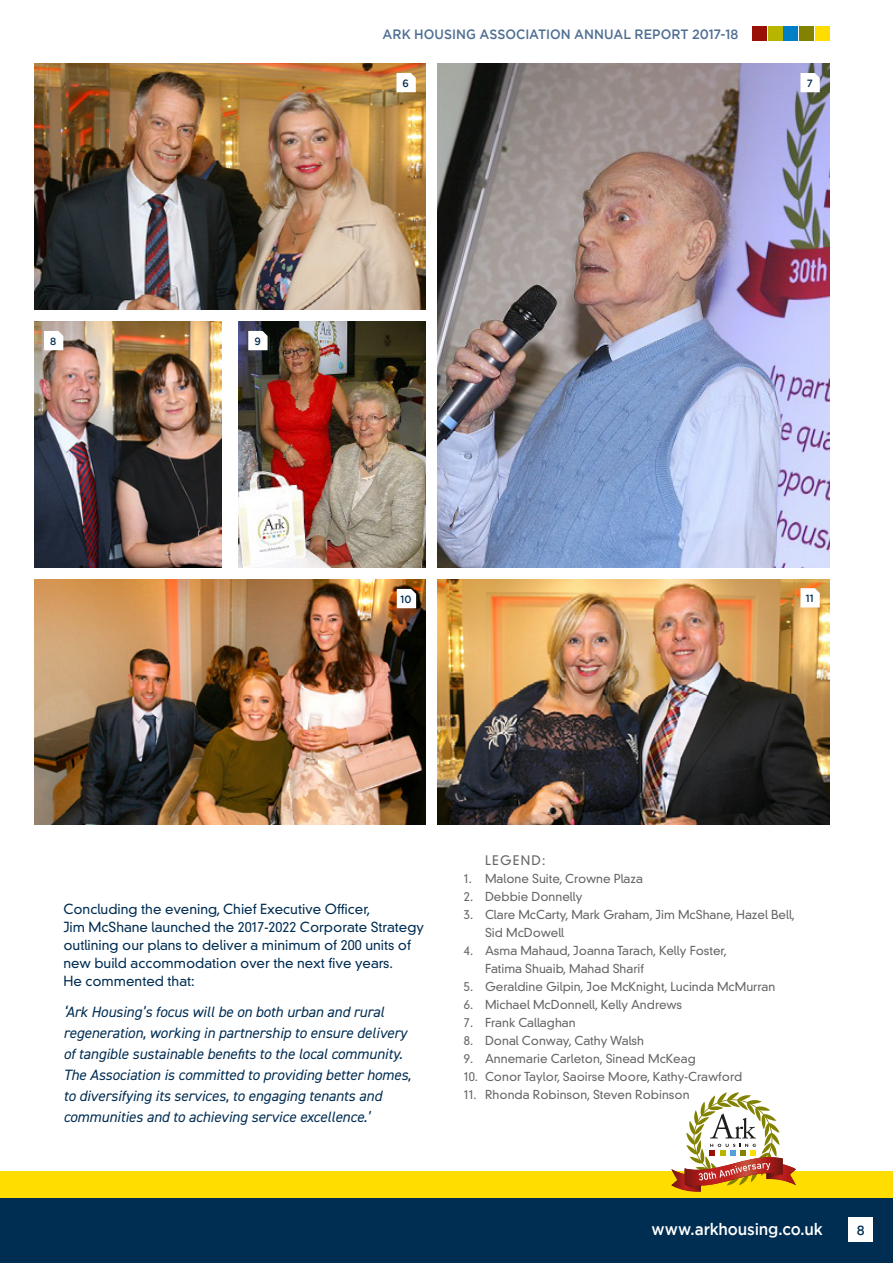
<style>
.page{position:relative;width:893px;height:1263px;background:#fff}
.page>*{position:absolute;margin:0;border:0;box-sizing:border-box;transform-origin:0 0}
.t1{font:500 16.5px "Gotham";letter-spacing:-.01em;color:#fff;scale:.93 1}
.t2{font:italic 15px/21px "DIN2014";letter-spacing:-.005em;color:#002d52}
.t3{font:300 13.5px/18px "DIN Neuzeit Grotesk Std";color:#002d52}
.t4{font:500 13.5px "Gotham";letter-spacing:.005em;color:#4e6e92;scale:.93 1}
.t5{font:500 13.5px "Gotham";color:#002d52;scale:.93 1}
.t6{font:300 12.75px "DIN Neuzeit Grotesk Std";letter-spacing:.1em;color:#646463}
.t7{font:300 12px/18px "DIN Neuzeit Grotesk Std";color:#646463}
.t8{font:500 10.5px "Gotham";color:#002d52;scale:.93 1}
</style>
<div class="page">
<div style="left:0;top:1197px;width:893px;height:66px;background:#002d52"></div>
<div style="left:752px;top:26px;width:14px;height:14px;background:#991006"></div>
<div style="left:768px;top:26px;width:14px;height:14px;background:#b8b500"></div>
<div style="left:784px;top:26px;width:14px;height:14px;background:#007ec6"></div>
<div style="left:799px;top:26px;width:14px;height:14px;background:#828100"></div>
<div style="left:815px;top:26px;width:14px;height:14px;background:#fd0"></div>
<div style="left:849px;top:1217px;width:24px;height:25px;background:#fff"></div>
<img style="left:34px;top:64px;width:391px;height:245px">
<img style="left:438px;top:64px;width:391px;height:503px">
<img style="left:34px;top:322px;width:187px;height:245px">
<img style="left:34px;top:580px;width:391px;height:245px">
<img style="left:438px;top:580px;width:391px;height:245px">
<img style="left:238px;top:322px;width:187px;height:245px">
<svg style="left:396px;top:73px;width:20px;height:19px"></svg>
<svg style="left:800px;top:73px;width:20px;height:19px"></svg>
<svg style="left:800px;top:588px;width:20px;height:19px"></svg>
<svg style="left:397px;top:589px;width:19px;height:19px"></svg>
<svg style="left:248px;top:331px;width:20px;height:19px"></svg>
<svg style="left:44px;top:331px;width:19px;height:19px"></svg>
<div style="left:0;top:1171px;width:893px;height:26px;background:#fd0"></div>
<svg style="left:671px;top:1092px;width:125px;height:100px"></svg>
<p class="t8" style="left:50px;top:335px;width:8px">8</p>
<p class="t8" style="left:254px;top:335px;width:8px">9</p>
<p class="t4" style="left:383px;top:26px;width:384px">ARK HOUSING ASSOCIATION ANNUAL REPORT 2017-18</p>
<p class="t8" style="left:403px;top:77px;width:8px">6</p>
<p class="t8" style="left:807px;top:77px;width:8px">7</p>
<p class="t8" style="left:401px;top:593px;width:13px">10</p>
<p class="t8" style="left:806px;top:593px;width:10px">11</p>
<p class="t3" style="left:63px;top:900px;width:362px">Concluding the evening, Chief Executive Officer,<br>Jim McShane launched the 2017-2022 Corporate Strategy outlining our plans to deliver a minimum of 200 units of new build accommodation over the next five years.<br>He commented that:</p>
<p class="t2" style="left:63px;top:1001px;width:349px">‘Ark Housing’s focus will be on both urban and rural regeneration, working in partnership to ensure delivery of tangible sustainable benefits to the local community.<br>The Association is committed to providing better homes, to diversifying its services, to engaging tenants and communities and to achieving service excellence.’</p>
<p class="t6" style="left:485px;top:852px;width:62px">LEGEND:</p>
<p class="t7" style="left:464px;top:869px;width:181px">1. Malone Suite, Crowne Plaza</p>
<p class="t7" style="left:464px;top:887px;width:120px">2. Debbie Donnelly</p>
<p class="t7" style="left:485px;top:905px;width:311px;text-indent:-21px">3. Clare McCarty, Mark Graham, Jim McShane, Hazel Bell,<br>Sid McDowell</p>
<p class="t7" style="left:485px;top:941px;width:243px;text-indent:-21px">4. Asma Mahaud, Joanna Tarach, Kelly Foster,<br>Fatima Shuaib, Mahad Sharif</p>
<p class="t7" style="left:464px;top:977px;width:313px">5. Geraldine Gilpin, Joe McKnight, Lucinda McMurran</p>
<p class="t7" style="left:464px;top:995px;width:220px">6. Michael McDonnell, Kelly Andrews</p>
<p class="t7" style="left:464px;top:1013px;width:113px">7. Frank Callaghan</p>
<p class="t7" style="left:464px;top:1031px;width:182px">8. Donal Conway, Cathy Walsh</p>
<p class="t7" style="left:464px;top:1049px;width:234px">9. Annemarie Carleton, Sinead McKeag</p>
<p class="t7" style="left:464px;top:1067px;width:280px">10. Conor Taylor, Saoirse Moore, Kathy-Crawford</p>
<p class="t7" style="left:464px;top:1085px;width:227px">11. Rhonda Robinson, Steven Robinson</p>
<h1 class="t1" style="left:651px;top:1219px;width:186px">www.arkhousing.co.uk</h1>
<p class="t5" style="left:857px;top:1222px;width:10px">8</p>
</div>
